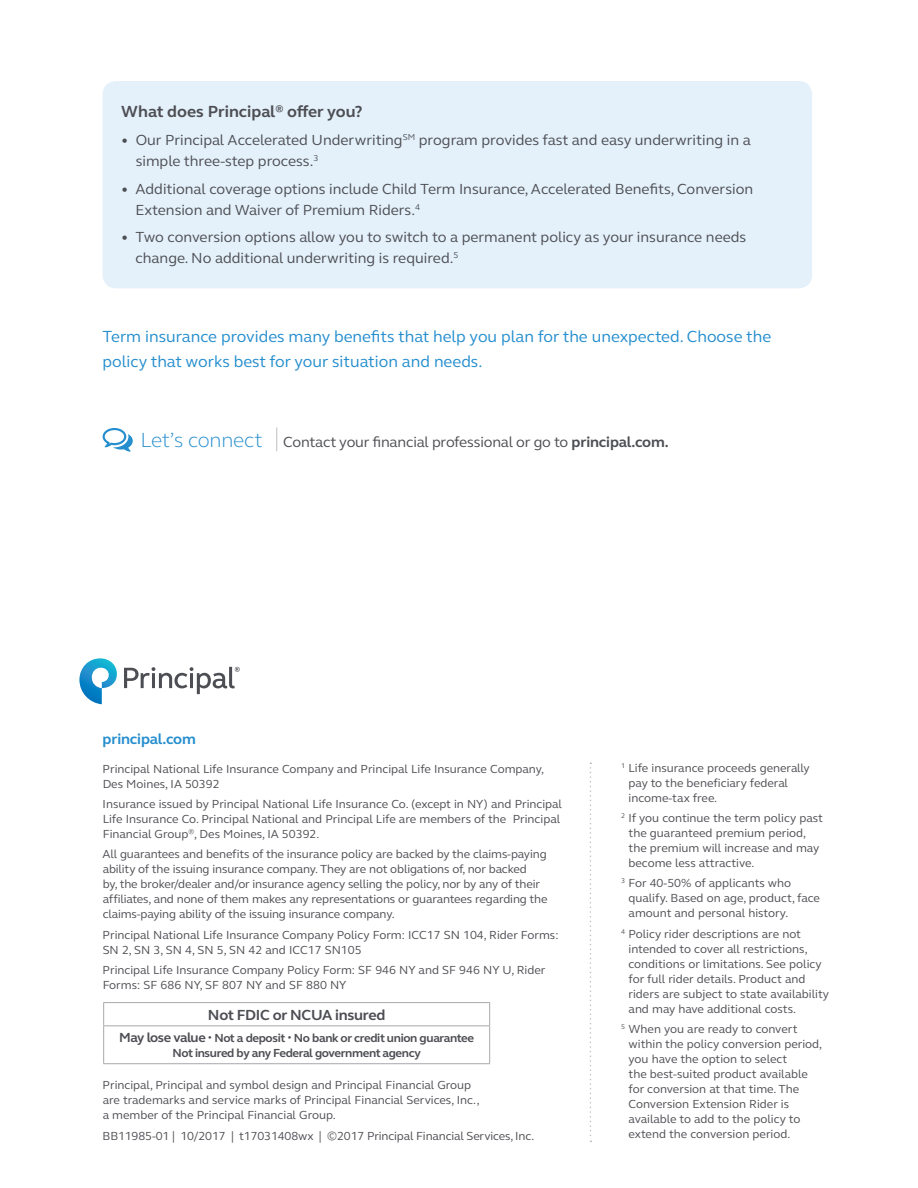
<style>
.page{position:relative;width:918px;height:1188px;background:#fff}
.page>*{position:absolute;margin:0;border:0;box-sizing:border-box;transform-origin:0 0}
.t1{font:300 21px "FS Elliot Pro";letter-spacing:-.01em;color:#258ece}
.t2{font:16.5px/25.5px "FS Elliot Pro";color:#258ece}
.t3{font:700 16.5px "FS Elliot Pro";color:#4d4e53}
.t4{font:15px/21px "FS Elliot Pro";color:#4d4e53}
.t5{font:700 15px "FS Elliot Pro";letter-spacing:-.02em;color:#4d4e53}
.t6{font:700 15px "FS Elliot Pro";letter-spacing:-.01em;color:#258ece}
.t7{font:12px/15px "FS Elliot Pro";color:#4d4e53}
.t8{font:700 12px/15px "FS Elliot Pro";letter-spacing:-.03em;color:#4d4e53;text-align:center}
.s1{font-weight:700}
.s2{font-size:13.5px}
.s3{font-size:9px}
</style>
<div class="page">
<div style="left:103px;top:81px;width:709px;height:207px;background:#e4f1fa;border-radius:14px"></div>
<svg style="left:276px;top:428px;width:1px;height:23px"></svg>
<svg style="left:103px;top:428px;width:30px;height:24px"></svg>
<svg style="left:103px;top:1003px;width:1px;height:22px"></svg>
<hr style="left:103px;top:1002px;width:387px;height:1px;background:#a8a9ad">
<svg style="left:489px;top:1003px;width:1px;height:22px"></svg>
<hr style="left:103px;top:1026px;width:1px;height:37px;background:#a8a9ad">
<hr style="left:103px;top:1025px;width:387px;height:1px;background:#a8a9ad">
<hr style="left:489px;top:1026px;width:1px;height:37px;background:#a8a9ad">
<hr style="left:103px;top:1063px;width:387px;height:1px;background:#a8a9ad">
<svg style="left:79px;top:658px;width:38px;height:46px"></svg>
<svg style="left:124px;top:667px;width:116px;height:27px"></svg>
<svg style="left:590px;top:763px;width:1px;height:379px"></svg>
<h2 class="t3" style="left:121px;top:101px;width:243px">What does Principal<sup>®</sup> offer you?</h2>
<p class="t4" style="left:136px;top:129px;width:617px;text-indent:-14px">• Our Principal Accelerated Underwriting<sup>SM</sup> program provides fast and easy underwriting in a simple three-step process.<sup>3</sup></p>
<p class="t4" style="left:135px;top:178px;width:619px;text-indent:-14px">• Additional coverage options include Child Term Insurance, Accelerated Benefits, Conversion<br>Extension and Waiver of Premium Riders.<sup>4</sup></p>
<p class="t4" style="left:135px;top:226px;width:612px;text-indent:-14px">• Two conversion options allow you to switch to a permanent policy as your insurance needs change. No additional underwriting is required.<sup>5</sup></p>
<h2 class="t2" style="left:103px;top:323px;width:670px">Term insurance provides many benefits that help you plan for the unexpected. Choose the policy that works best for your situation and needs.</h2>
<h1 class="t1" style="left:140px;top:426px;width:124px">Let’s connect</h1>
<p class="t4" style="left:283px;top:431px;width:387px">Contact your financial professional or go to <span class="s1">principal.com.</span></p>
<p class="t6" style="left:103px;top:729px;width:95px">principal.com</p>
<p class="t7" style="left:103px;top:761px;width:443px">Principal National Life Insurance Company and Principal Life Insurance Company,<br>Des Moines, IA 50392</p>
<p class="t7" style="left:103px;top:796px;width:461px">Insurance issued by Principal National Life Insurance Co. (except in NY) and Principal<br>Life Insurance Co. Principal National and Principal Life are members of the Principal<br>Financial Group<sup>®</sup>, Des Moines, IA 50392.</p>
<p class="t7" style="left:103px;top:846px;width:447px">All guarantees and benefits of the insurance policy are backed by the claims-paying ability of the issuing insurance company. They are not obligations of, nor backed<br>by, the broker/dealer and/or insurance agency selling the policy, nor by any of their affiliates, and none of them makes any representations or guarantees regarding the claims-paying ability of the issuing insurance company.</p>
<p class="t7" style="left:103px;top:927px;width:457px">Principal National Life Insurance Company Policy Form: ICC17 SN 104, Rider Forms:<br>SN 2, SN 3, SN 4, SN 5, SN 42 and ICC17 SN105</p>
<p class="t7" style="left:103px;top:962px;width:444px">Principal Life Insurance Company Policy Form: SF 946 NY and SF 946 NY U, Rider<br>Forms: SF 686 NY, SF 807 NY and SF 880 NY</p>
<p class="t5" style="left:208px;top:1005px;width:179px">Not FDIC or NCUA insured</p>
<p class="t8" style="left:119px;top:1030px;width:356px"><span class="s2">May lose value</span> <span class="s3">•</span> Not a deposit <span class="s3">•</span> No bank or credit union guarantee<br>Not insured by any Federal government agency</p>
<p class="t7" style="left:103px;top:1077px;width:379px">Principal, Principal and symbol design and Principal Financial Group are trademarks and service marks of Principal Financial Services, Inc., a member of the Principal Financial Group.</p>
<p class="t7" style="left:103px;top:1128px;width:433px">BB11985-01 | 10/2017 | t17031408wx | ©2017 Principal Financial Services, Inc.</p>
<p class="t7" style="left:629px;top:760px;width:183px;text-indent:-8px"><sup>1</sup> Life insurance proceeds generally pay to the beneficiary federal income-tax free.</p>
<p class="t7" style="left:629px;top:810px;width:196px;text-indent:-8px"><sup>2</sup> If you continue the term policy past the guaranteed premium period, the premium will increase and may become less attractive.</p>
<p class="t7" style="left:629px;top:875px;width:193px;text-indent:-8px"><sup>3</sup> For 40-50% of applicants who qualify. Based on age, product, face amount and personal history.</p>
<p class="t7" style="left:629px;top:926px;width:202px;text-indent:-8px"><sup>4</sup> Policy rider descriptions are not intended to cover all restrictions, conditions or limitations. See policy for full rider details. Product and riders are subject to state availability and may have additional costs.</p>
<p class="t7" style="left:629px;top:1021px;width:195px;text-indent:-8px"><sup>5</sup> When you are ready to convert within the policy conversion period, you have the option to select<br>the best-suited product available for conversion at that time. The<br>Conversion Extension Rider is available to add to the policy to extend the conversion period.</p>
</div>
